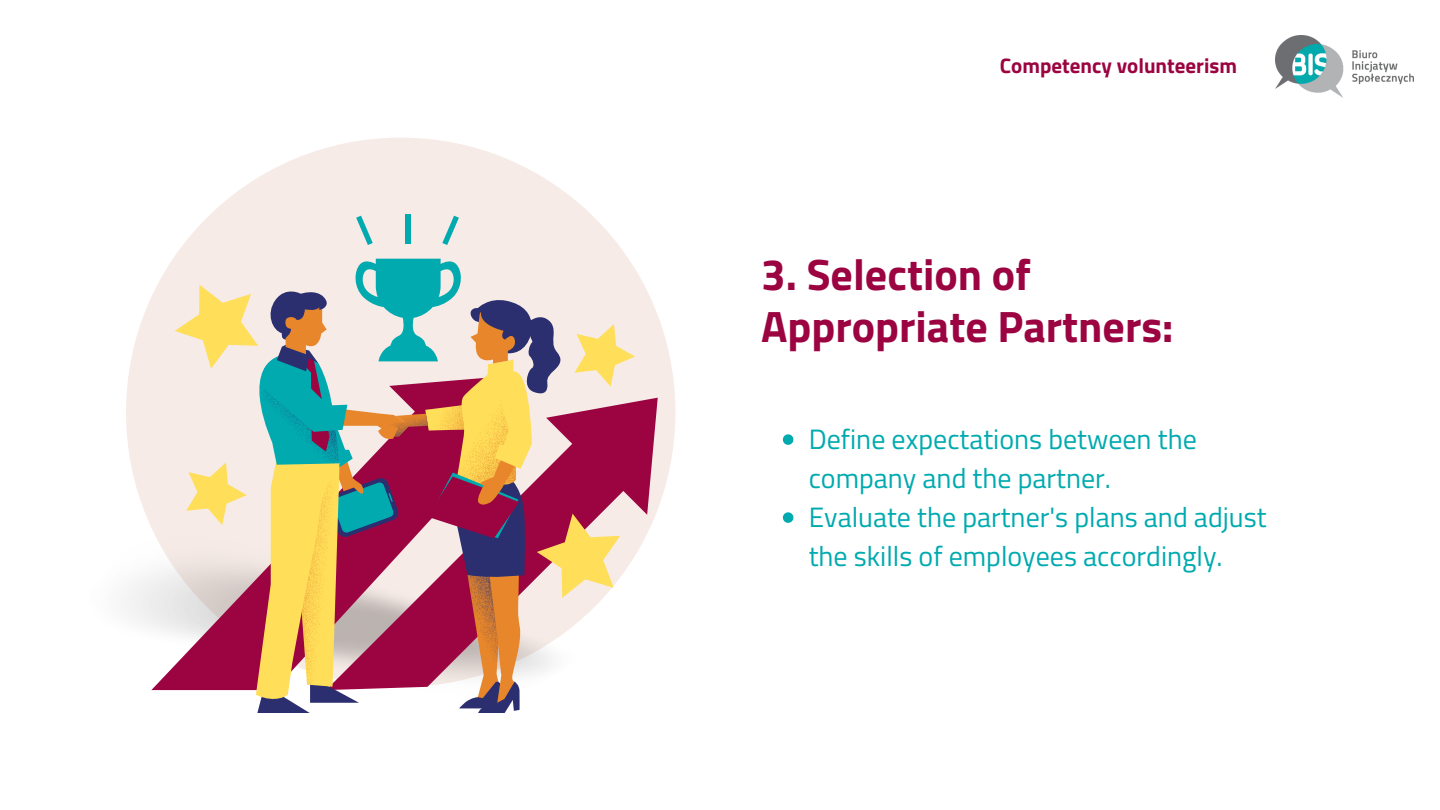
<style>
.page{position:relative;width:1440px;height:810px;background:#fff}
.page>*{position:absolute;margin:0;border:0;box-sizing:border-box;transform-origin:0 0}
.t1{font:700 44px/52.5px "Titillium Web";color:#9b0441}
.t2{font:28px/39px "Titillium Web";color:#00aaaf}
.t3{font:700 21px "Titillium";color:#9b0441}
</style>
<div class="page">
<div style="left:126px;top:138px;width:549px;height:549px;background:#f6ebe7;border-radius:50%"></div>
<img style="left:1276px;top:36px;width:138px;height:62px">
<svg style="left:635px;top:398px;width:23px;height:157px;fill:#9b0441"></svg>
<svg style="left:151px;top:527px;width:24px;height:163px"></svg>
<div style="left:405px;top:214px;width:5px;height:30px;background:#00aaaf"></div>
<svg style="left:442px;top:216px;width:17px;height:29px"></svg>
<svg style="left:356px;top:216px;width:17px;height:29px"></svg>
<svg style="left:175px;top:259px;width:460px;height:454px"></svg>
<svg style="left:783px;top:434px;width:10px;height:11px"></svg>
<svg style="left:783px;top:512px;width:10px;height:11px"></svg>
<p class="t3" style="left:1000px;top:57px;width:239px">Competency volunteerism</p>
<p class="t1" style="left:761px;top:247px;width:414px">3. Selection of<br>Appropriate Partners:</p>
<p class="t2" style="left:809px;top:419px;width:390px">Define expectations between the company and the partner.</p>
<p class="t2" style="left:809px;top:497px;width:459px">Evaluate the partner's plans and adjust the skills of employees accordingly.</p>
</div>
